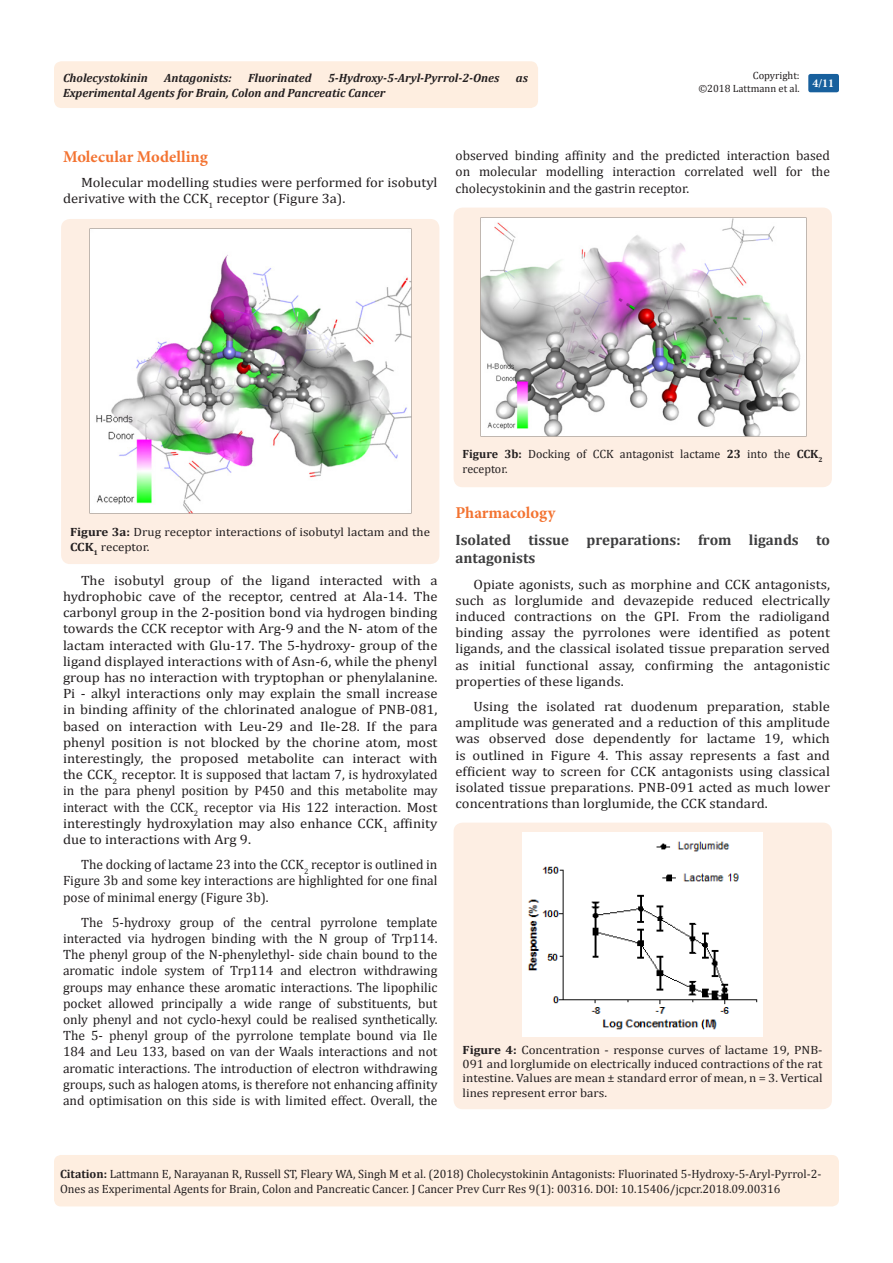
<style>
.page{position:relative;width:893px;height:1263px;background:#fff}
.page>*{position:absolute;margin:0;border:0;box-sizing:border-box;transform-origin:0 0}
.List_Paragraph{font:700 16.5px "Minion Pro";color:#f37331}
.List_Paragraph-2{font:700 15px/18px "Cambria";color:#3e3e3f}
.t1{font:13.5px/16.2px "Cambria";color:#231f20;text-align:justify;scale:1.08 1}
.t2{font:13.5px/16.2px "Cambria";color:#231f20;text-align:justify}
.t3{font:12px/14.4px "Cambria";color:#231f20}
.t4{font:12px/14.4px "Cambria";color:#231f20;scale:1.08 1}
.t5{font:italic 700 12px "Cambria";color:#231f20}
.t6{font:700 12px "Minion Pro";color:#fff}
.t7{font:10.5px/12.6px "Cambria";color:#231f20;text-align:right}
.s1{font-weight:700}
</style>
<div class="page">
<div style="left:54px;top:1155px;width:785px;height:51px;background:#feeee0;border-radius:7px"></div>
<div style="left:54px;top:61px;width:484px;height:47px;background:#feeee0;border-radius:8px"></div>
<div style="left:808px;top:74px;width:31px;height:18px;background:#18609d;border-radius:2px"></div>
<div style="left:61px;top:219px;width:378px;height:345px;background:#fdeee3;border-radius:9px"></div>
<img style="left:90px;top:229px;width:321px;height:284px">
<div style="left:454px;top:823px;width:378px;height:286px;background:#fdeee3;border-radius:9px"></div>
<img style="left:523px;top:833px;width:239px;height:204px">
<div style="left:454px;top:208px;width:378px;height:279px;background:#fdeee3;border-radius:9px"></div>
<img style="left:480px;top:218px;width:326px;height:219px">
<p class="t5" style="left:63px;top:70px;width:86px">Cholecystokinin</p>
<p class="t5" style="left:164px;top:70px;width:69px">Antagonists:</p>
<p class="t5" style="left:248px;top:70px;width:65px">Fluorinated</p>
<p class="t5" style="left:328px;top:70px;width:173px">5-Hydroxy-5-Aryl-Pyrrol-2-Ones</p>
<p class="t5" style="left:516px;top:70px;width:14px">as</p>
<p class="t5" style="left:63px;top:84px;width:324px">Experimental Agents for Brain, Colon and Pancreatic Cancer</p>
<p class="t7" style="left:698px;top:69px;width:103px">Copyright:<br>©2018 Lattmann et al.</p>
<p class="t6" style="left:812px;top:75px;width:23px">4/11</p>
<p class="List_Paragraph" style="left:63px;top:145px;width:146px">Molecular Modelling</p>
<p class="t1" style="left:63px;top:174px;width:348px;text-indent:18px">Molecular modelling studies were performed for isobutyl derivative with the CCK<sub>1</sub> receptor (Figure 3a).</p>
<p class="t2" style="left:455px;top:147px;width:376px">observed binding affinity and the predicted interaction based on molecular modelling interaction correlated well for the cholecystokinin and the gastrin receptor.</p>
<p class="t4" style="left:70px;top:525px;width:335px"><span class="s1">Figure 3a:</span> Drug receptor interactions of isobutyl lactam and the<br><span class="s1">CCK</span><sub>1</sub> receptor.</p>
<p class="t1" style="left:63px;top:572px;width:348px;text-indent:18px">The isobutyl group of the ligand interacted with a hydrophobic cave of the receptor, centred at Ala-14. The carbonyl group in the 2-position bond via hydrogen binding towards the CCK receptor with Arg-9 and the N- atom of the lactam interacted with Glu-17. The 5-hydroxy- group of the ligand displayed interactions with of Asn-6, while the phenyl group has no interaction with tryptophan or phenylalanine.<br>Pi - alkyl interactions only may explain the small increase in binding affinity of the chlorinated analogue of PNB-081, based on interaction with Leu-29 and Ile-28. If the para phenyl position is not blocked by the chorine atom, most interestingly, the proposed metabolite can interact with the CCK<sub>2</sub> receptor. It is supposed that lactam 7, is hydroxylated in the para phenyl position by P450 and this metabolite may interact with the CCK<sub>2</sub> receptor via His 122 interaction. Most interestingly hydroxylation may also enhance CCK<sub>1</sub> affinity due to interactions with Arg 9.</p>
<p class="t2" style="left:63px;top:856px;width:376px;text-indent:18px">The docking of lactame 23 into the CCK<sub>2</sub> receptor is outlined in Figure 3b and some key interactions are highlighted for one final pose of minimal energy (Figure 3b).</p>
<p class="t2" style="left:63px;top:914px;width:376px;text-indent:18px">The 5-hydroxy group of the central pyrrolone template interacted via hydrogen binding with the N group of Trp114.<br>The phenyl group of the N-phenylethyl- side chain bound to the aromatic indole system of Trp114 and electron withdrawing groups may enhance these aromatic interactions. The lipophilic pocket allowed principally a wide range of substituents, but only phenyl and not cyclo-hexyl could be realised synthetically.<br>The 5- phenyl group of the pyrrolone template bound via Ile 184 and Leu 133, based on van der Waals interactions and not aromatic interactions. The introduction of electron withdrawing groups, such as halogen atoms, is therefore not enhancing affinity and optimisation on this side is with limited effect. Overall, the</p>
<p class="t3" style="left:463px;top:447px;width:361px"><span class="s1">Figure 3b:</span> Docking of CCK antagonist lactame <span class="s1">23</span> into the <span class="s1">CCK</span><sub>2 </sub>receptor.</p>
<p class="List_Paragraph" style="left:455px;top:501px;width:101px">Pharmacology</p>
<p class="List_Paragraph-2" style="left:455px;top:531px;width:376px">Isolated tissue preparations: from ligands to antagonists</p>
<p class="t1" style="left:455px;top:576px;width:348px;text-indent:18px">Opiate agonists, such as morphine and CCK antagonists, such as lorglumide and devazepide reduced electrically induced contractions on the GPI. From the radioligand binding assay the pyrrolones were identified as potent ligands, and the classical isolated tissue preparation served as initial functional assay, confirming the antagonistic properties of these ligands.</p>
<p class="t1" style="left:455px;top:698px;width:348px;text-indent:18px">Using the isolated rat duodenum preparation, stable amplitude was generated and a reduction of this amplitude was observed dose dependently for lactame 19, which is outlined in Figure 4. This assay represents a fast and efficient way to screen for CCK antagonists using classical isolated tissue preparations. PNB-091 acted as much lower concentrations than lorglumide, the CCK standard.</p>
<p class="t4" style="left:463px;top:1042px;width:335px;text-align:justify"><span class="s1">Figure 4:</span> Concentration - response curves of lactame 19, PNB-091 and lorglumide on electrically induced contractions of the rat intestine. Values are mean ± standard error of mean, n = 3. Vertical lines represent error bars.</p>
<p class="t3" style="left:60px;top:1167px;width:763px"><span class="s1">Citation:</span> Lattmann E, Narayanan R, Russell ST, Fleary WA, Singh M et al. (2018) Cholecystokinin Antagonists: Fluorinated 5-Hydroxy-5-Aryl-Pyrrol-2-<br>Ones as Experimental Agents for Brain, Colon and Pancreatic Cancer. J Cancer Prev Curr Res 9(1): 00316. DOI: 10.15406/jcpcr.2018.09.00316</p>
</div>
